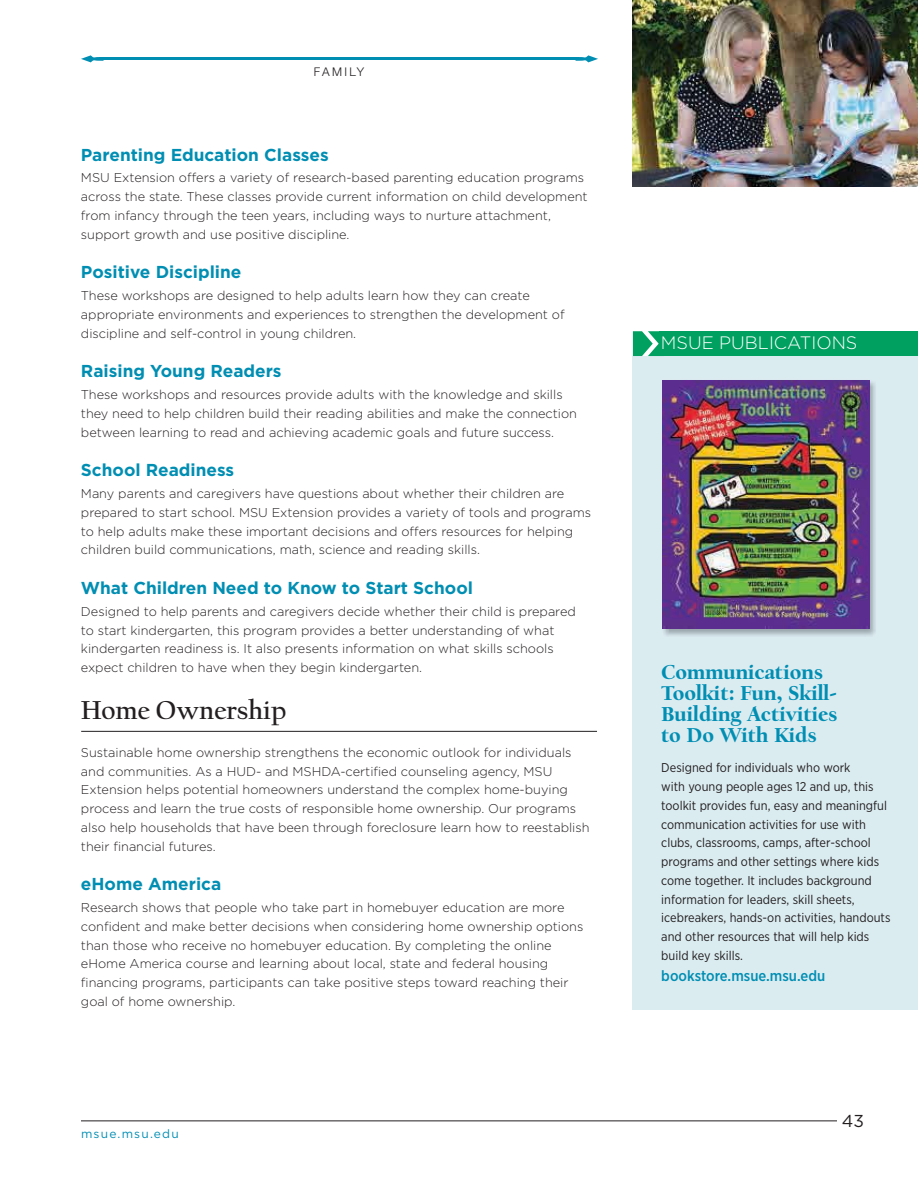
<style>
.page{position:relative;width:918px;height:1188px;background:#fff}
.page>*{position:absolute;margin:0;border:0;box-sizing:border-box;transform-origin:0 0}
.t1{font:700 27px "Californian FB";color:#231f20}
.t2{font:900 21px/21px "Californian FB";color:#008eb3}
.t3{font:300 18px "Gotham";color:#fff}
.t4{font:700 17.25px "Gotham";color:#008eb3}
.t5{font:17.25px "Gotham";color:#231f20}
.t6{font:500 15px "Gotham Narrow";color:#008eb3}
.t7{font:300 12.75px/18.8px "Gotham";color:#231f20}
.t8{font:12.75px/18.8px "Gotham Narrow";color:#231f20}
.t9{font:12px "Gotham";letter-spacing:.1em;color:#008eb3}
.t10{font:300 12px "Helvetica Neue";letter-spacing:.2em;color:#231f20}
</style>
<div class="page">
<hr style="left:81px;top:1121px;width:756px;height:1px;background:#231f20">
<svg style="left:575px;top:55px;width:23px;height:7px"></svg>
<svg style="left:81px;top:55px;width:23px;height:7px"></svg>
<hr style="left:99px;top:58px;width:479px;height:2px;background:#008eb3">
<img style="left:633px;top:0;width:285px;height:187px">
<div style="left:633px;top:356px;width:285px;height:654px;background:#dbecf1"></div>
<img style="left:662px;top:380px;width:214px;height:256px">
<img style="left:663px;top:380px;width:206px;height:249px">
<div style="left:659px;top:331px;width:259px;height:25px;background:#00a160"></div>
<svg style="left:633px;top:331px;width:26px;height:25px"></svg>
<hr style="left:81px;top:731px;width:516px;height:1px;background:#231f20">
<p class="t10" style="left:314px;top:68px;width:52px">FAMILY</p>
<h3 class="t4" style="left:81px;top:148px;width:249px">Parenting Education Classes</h3>
<p class="t7" style="left:81px;top:169px;width:508px">MSU Extension offers a variety of research-based parenting education programs across the state. These classes provide current information on child development from infancy through the teen years, including ways to nurture attachment, support growth and use positive discipline.</p>
<h3 class="t4" style="left:81px;top:266px;width:162px">Positive Discipline</h3>
<p class="t7" style="left:81px;top:287px;width:485px">These workshops are designed to help adults learn how they can create appropriate environments and experiences to strengthen the development of discipline and self-control in young children.</p>
<h3 class="t4" style="left:81px;top:365px;width:202px">Raising Young Readers</h3>
<p class="t7" style="left:81px;top:386px;width:498px">These workshops and resources provide adults with the knowledge and skills they need to help children build their reading abilities and make the connection between learning to read and achieving academic goals and future success.</p>
<h3 class="t4" style="left:81px;top:464px;width:155px">School Readiness</h3>
<p class="t7" style="left:81px;top:485px;width:512px">Many parents and caregivers have questions about whether their children are prepared to start school. MSU Extension provides a variety of tools and programs to help adults make these important decisions and offers resources for helping children build communications, math, science and reading skills.</p>
<h3 class="t4" style="left:81px;top:582px;width:394px">What Children Need to Know to Start School</h3>
<p class="t7" style="left:81px;top:603px;width:497px">Designed to help parents and caregivers decide whether their child is prepared to start kindergarten, this program provides a better understanding of what kindergarten readiness is. It also presents information on what skills schools expect children to have when they begin kindergarten.</p>
<h1 class="t1" style="left:81px;top:699px;width:207px">Home Ownership</h1>
<p class="t7" style="left:81px;top:744px;width:510px">Sustainable home ownership strengthens the economic outlook for individuals and communities. As a HUD- and MSHDA-certified counseling agency, MSU Extension helps potential homeowners understand the complex home-buying process and learn the true costs of responsible home ownership. Our programs also help households that have been through foreclosure learn how to reestablish their financial futures.</p>
<h3 class="t4" style="left:81px;top:878px;width:142px">eHome America</h3>
<p class="t7" style="left:81px;top:899px;width:504px">Research shows that people who take part in homebuyer education are more confident and make better decisions when considering home ownership options than those who receive no homebuyer education. By completing the online eHome America course and learning about local, state and federal housing financing programs, participants can take positive steps toward reaching their goal of home ownership.</p>
<p class="t9" style="left:81px;top:1127px;width:99px">msue.msu.edu</p>
<h3 class="t3" style="left:661px;top:335px;width:198px">MSUE PUBLICATIONS</h3>
<h2 class="t2" style="left:661px;top:662px;width:178px">Communications<br>Toolkit: Fun, Skill-<br>Building Activities to Do With Kids</h2>
<p class="t8" style="left:661px;top:759px;width:231px">Designed for individuals who work<br>with young people ages 12 and up, this toolkit provides fun, easy and meaningful communication activities for use with clubs, classrooms, camps, after-school programs and other settings where kids come together. It includes background information for leaders, skill sheets, icebreakers, hands-on activities, handouts and other resources that will help kids build key skills.</p>
<p class="t6" style="left:661px;top:967px;width:166px">bookstore.msue.msu.edu</p>
<h3 class="t5" style="left:842px;top:1111px;width:24px">43</h3>
</div>
